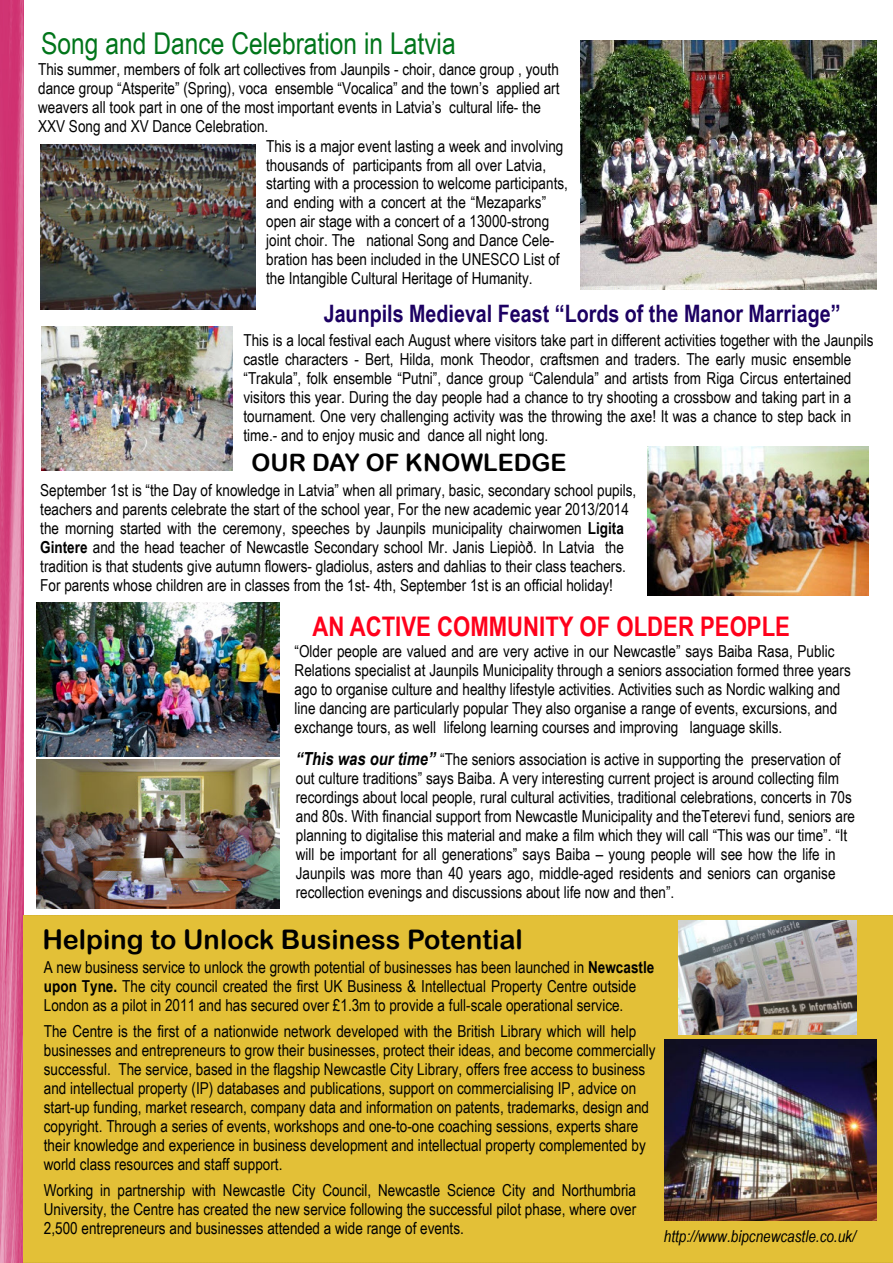
<style>
.page{position:relative;width:893px;height:1263px;background:#fff}
.page>*{position:absolute;margin:0;border:0;box-sizing:border-box;transform-origin:0 0}
.t1{font:30px "Arial Narrow";color:#00751a}
.t2{font:27px "Arial Rounded MT Bold";color:#000}
.t3{font:700 27px "Arial Narrow";color:#ff001b}
.t4{font:700 24px "Arial Narrow";color:#1c0062}
.t5{font:24px "Arial Rounded MT Bold";color:#000}
.t6{font:16.5px/18.9px "Arial Narrow";color:#000}
.t7{font:italic 16.5px "Arial Narrow";color:#000}
.s1{font-weight:700}
.s2{font-weight:700;font-style:italic;font-size:18px}
</style>
<div class="page">
<img style="left:647px;top:447px;width:221px;height:149px">
<img style="left:36px;top:603px;width:243px;height:153px">
<img style="left:581px;top:40px;width:295px;height:249px">
<img style="left:42px;top:326px;width:191px;height:144px">
<img style="left:37px;top:759px;width:243px;height:149px">
<img style="left:0;top:0;width:23px;height:1263px">
<div style="left:24px;top:915px;width:869px;height:348px;background:#e3c037"></div>
<svg style="left:24px;top:915px;width:869px;height:15px"></svg>
<svg style="left:24px;top:1262px;width:869px;height:1px"></svg>
<img style="left:665px;top:1040px;width:212px;height:180px">
<img style="left:678px;top:920px;width:178px;height:114px">
<img style="left:40px;top:144px;width:216px;height:166px">
<h1 class="t1" style="left:41px;top:32px;width:416px">Song and Dance Celebration in Latvia</h1>
<p class="t6" style="left:38px;top:61px;width:523px">This summer, members of folk art collectives from Jaunpils - choir, dance group , youth dance group “Atsperite” (Spring), voca ensemble “Vocalica” and the town’s applied art weavers all took part in one of the most important events in Latvia’s cultural life- the XXV Song and XV Dance Celebration.</p>
<p class="t6" style="left:266px;top:138px;width:303px">This is a major event lasting a week and involving thousands of participants from all over Latvia, starting with a procession to welcome participants, and ending with a concert at the “Mezaparks” open air stage with a concert of a 13000-strong joint choir. The national Song and Dance Cele&shy;bration has been included in the UNESCO List of the Intangible Cultural Heritage of Humanity.</p>
<h3 class="t4" style="left:324px;top:300px;width:518px">Jaunpils Medieval Feast “Lords of the Manor Marriage”</h3>
<p class="t6" style="left:243px;top:333px;width:632px">This is a local festival each August where visitors take part in different activities together with the Jaunpils castle characters - Bert, Hilda, monk Theodor, craftsmen and traders. The early music ensemble “Trakula”, folk ensemble “Putni”, dance group “Calendula” and artists from Riga Circus entertained visitors this year. During the day people had a chance to try shooting a crossbow and taking part in a tournament. One very challenging activity was the throwing the axe! It was a chance to step back in time.- and to enjoy music and dance all night long.</p>
<p class="t6" style="left:40px;top:482px;width:597px">September 1st is “the Day of knowledge in Latvia” when all primary, basic, secondary school pupils, teachers and parents celebrate the start of the school year, For the new academic year 2013/2014 the morning started with the ceremony, speeches by Jaunpils municipality chairwomen <span class="s1">Ligita Gintere</span> and the head teacher of Newcastle Secondary school Mr. Janis Liepiòð. In Latvia the tradition is that students give autumn flowers- gladiolus, asters and dahlias to their class teachers.<br>For parents whose children are in classes from the 1st- 4th, September 1st is an official holiday!</p>
<h3 class="t5" style="left:252px;top:453px;width:316px">OUR DAY OF KNOWLEDGE</h3>
<h2 class="t3" style="left:312px;top:611px;width:479px">AN ACTIVE COMMUNITY OF OLDER PEOPLE</h2>
<p class="t6" style="left:295px;top:643px;width:558px">“Older people are valued and are very active in our Newcastle” says Baiba Rasa, Public Relations specialist at Jaunpils Municipality through a seniors association formed three years ago to organise culture and healthy lifestyle activities. Activities such as Nordic walking and line dancing are particularly popular They also organise a range of events, excursions, and exchange tours, as well lifelong learning courses and improving language skills.</p>
<p class="t6" style="left:296px;top:751px;width:561px"><span class="s2">“This was our time”</span> “The seniors association is active in supporting the preservation of out culture traditions” says Baiba. A very interesting current project is around collecting film recordings about local people, rural cultural activities, traditional celebrations, concerts in 70s and 80s. With financial support from Newcastle Municipality and theTeterevi fund, seniors are planning to digitalise this material and make a film which they will call “This was our time”. “It will be important for all generations” says Baiba – young people will see how the life in Jaunpils was more than 40 years ago, middle-aged residents and seniors can organise recollection evenings and discussions about life now and then”.</p>
<h2 class="t2" style="left:42px;top:929px;width:482px">Helping to Unlock Business Potential</h2>
<p class="t6" style="left:44px;top:960px;width:612px">A new business service to unlock the growth potential of businesses has been launched in <span class="s1">Newcastle upon Tyne.</span> The city council created the first UK Business &amp; Intellectual Property Centre outside<br>London as a pilot in 2011 and has secured over £1.3m to provide a full-scale operational service.</p>
<p class="t6" style="left:44px;top:1023px;width:613px">The Centre is the first of a nationwide network developed with the British Library which will help businesses and entrepreneurs to grow their businesses, protect their ideas, and become commercially successful. The service, based in the flagship Newcastle City Library, offers free access to business and intellectual property (IP) databases and publications, support on commercialising IP, advice on start-up funding, market research, company data and information on patents, trademarks, design and copyright. Through a series of events, workshops and one-to-one coaching sessions, experts share their knowledge and experience in business development and intellectual property complemented by world class resources and staff support.</p>
<p class="t6" style="left:44px;top:1182px;width:594px;text-align:justify">Working in partnership with Newcastle City Council, Newcastle Science City and Northumbria University, the Centre has created the new service following the successful pilot phase, where over 2,500 entrepreneurs and businesses attended a wide range of events.</p>
<p class="t7" style="left:664px;top:1229px;width:193px">http://www.bipcnewcastle.co.uk/</p>
</div>
